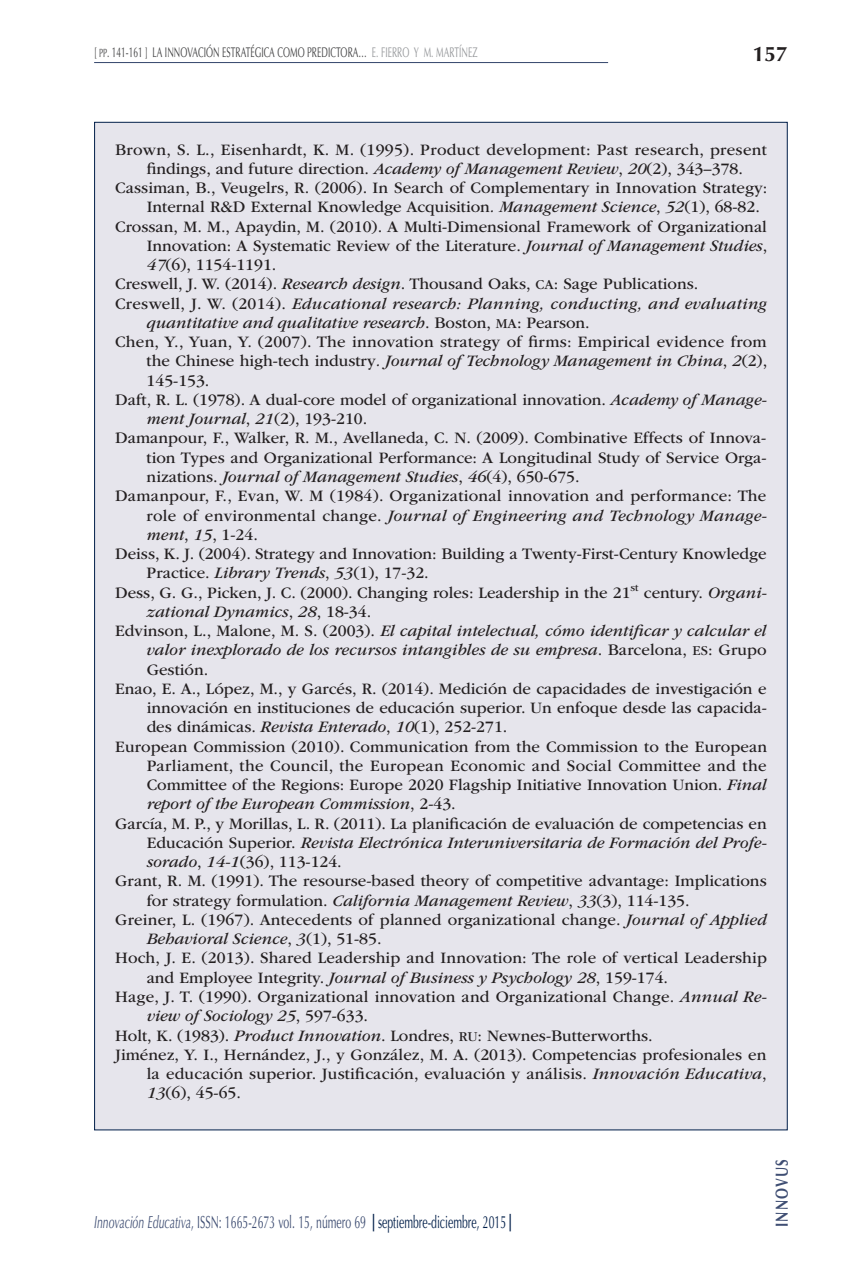
<style>
.page{position:relative;width:862px;height:1274px;background:#fff}
.page>*{position:absolute;margin:0;border:0;box-sizing:border-box;transform-origin:0 0}
.t1{font:700 21px "Optima LT Std";color:#231f20}
.t2{font:17.5px "Optima LT Std";color:#3f4e73;scale:.6 1}
.t3{font:700 17.5px "Optima LT Std";letter-spacing:.1em;color:#3f4e73;scale:.75 1}
.t4{font:16.62px "ITC Garamond Std";color:#231f20}
.t5{font:italic 16.62px "ITC Garamond Std";color:#231f20}
.t6{font:16.62px "ITC Garamond Std";letter-spacing:.02em;color:#231f20}
.t7{font:14px "Optima LT Std";letter-spacing:.01em;color:#3e3e3f;scale:.6 1}
.s1{font-family:"Optima LT Std SC850";font-size:11.9px}
.s2{color:#939598}
.s3{font-style:italic}
.s4{font-family:"ITC Garamond Std Bk SC850";font-size:14.17px}
.s5{font-style:normal}
.s6{font-family:"ITC Garamond Std Bk SC850";font-style:normal;font-size:14.17px}
.s7{font-weight:900;color:#001e49}
.s8{color:#001e49}
</style>
<div class="page">
<hr style="left:94px;top:62px;width:514px;height:1px;background:#32446b">
<div style="left:94px;top:122px;width:693px;height:1008px;background:#e6e5ec;border:1px solid #001e49"></div>
<p class="t7" style="left:94px;top:44px;width:640px">[ <span class="s1">pp</span>. 141-161 ] LA INNOVACIÓN ESTRATÉGICA COMO PREDICTORA… <span class="s2">E. FIERRO Y M. MARTÍNEZ</span></p>
<p class="t1" style="left:752px;top:42px;width:37px">157</p>
<p class="t6" style="left:115px;top:140px;width:653px">Brown, S. L., Eisenhardt, K. M. (1995). Product development: Past research, present</p>
<p class="t4" style="left:147px;top:159px;width:598px">findings, and future direction. <span class="s3">Academy of Management Review</span>, <span class="s3">20</span>(2), 343–378.</p>
<p class="t4" style="left:115px;top:179px;width:653px">Cassiman, B., Veugelrs, R. (2006). In Search of Complementary in Innovation Strategy:</p>
<p class="t4" style="left:147px;top:198px;width:614px">Internal R&amp;D External Knowledge Acquisition<span class="s3">. Management Science</span>, <span class="s3">52</span>(1), 68-82.</p>
<p class="t4" style="left:115px;top:217px;width:653px">Crossan, M. M., Apaydin, M. (2010). A Multi-Dimensional Framework of Organizational</p>
<p class="t4" style="left:147px;top:236px;width:622px">Innovation: A Systematic Review of the Literature. <span class="s3">Journal of Management Studies</span>,</p>
<p class="t4" style="left:147px;top:256px;width:131px"><span class="s3">47</span>(6), 1154-1191.</p>
<p class="t4" style="left:115px;top:275px;width:584px">Creswell, J. W. (2014). <span class="s3">Research design</span>. Thousand Oaks, <span class="s4">CA</span>: Sage Publications.</p>
<p class="t5" style="left:115px;top:294px;width:653px"><span class="s5">Creswell, J. W. (2014).</span> Educational research: Planning, conducting, and evaluating</p>
<p class="t5" style="left:147px;top:313px;width:444px">quantitative and qualitative research<span class="s5">. Boston,</span> <span class="s6">MA</span><span class="s5">: Pearson.</span></p>
<p class="t4" style="left:115px;top:333px;width:653px">Chen, Y., Yuan, Y. (2007). The innovation strategy of firms: Empirical evidence from</p>
<p class="t5" style="left:147px;top:352px;width:622px"><span class="s5">the Chinese high-tech industry</span>. Journal of Technology Management in China<span class="s5">,</span> 2<span class="s5">(2),</span></p>
<p class="t4" style="left:147px;top:371px;width:64px">145-153.</p>
<p class="t4" style="left:115px;top:390px;width:653px">Daft, R. L. (1978). A dual-core model of organizational innovation. <span class="s3">Academy of Manage-</span></p>
<p class="t5" style="left:147px;top:410px;width:222px">ment Journal<span class="s5">,</span> 21<span class="s5">(2), 193-210.</span></p>
<p class="t4" style="left:115px;top:429px;width:652px">Damanpour, F., Walker, R. M., Avellaneda, C. N. (2009). Combinative Effects of Innova-</p>
<p class="t4" style="left:147px;top:448px;width:621px">tion Types and Organizational Performance: A Longitudinal Study of Service Orga-</p>
<p class="t5" style="left:147px;top:467px;width:434px"><span class="s5">nizations.</span> Journal of Management Studies<span class="s5">,</span> 46<span class="s5">(4), 650-675.</span></p>
<p class="t4" style="left:115px;top:487px;width:653px">Damanpour, F., Evan, W. M (1984). Organizational innovation and performance: The</p>
<p class="t5" style="left:147px;top:506px;width:621px"><span class="s5">role of environmental change.</span> Journal of Engineering and Technology Manage-</p>
<p class="t4" style="left:147px;top:525px;width:113px"><span class="s3">ment</span>, <span class="s3">15</span>, 1-24.</p>
<p class="t4" style="left:115px;top:544px;width:653px">Deiss, K. J. (2004). Strategy and Innovation: Building a Twenty-First-Century Knowledge</p>
<p class="t4" style="left:147px;top:564px;width:284px">Practice. <span class="s3">Library Trends</span>, <span class="s3">53</span>(1), 17-32.</p>
<p class="t4" style="left:115px;top:583px;width:653px">Dess, G. G., Picken, J. C. (2000). Changing roles: Leadership in the 21<sup>st</sup> century. <span class="s3">Organi-</span></p>
<p class="t5" style="left:147px;top:602px;width:226px">zational Dynamics<span class="s5">,</span> 28<span class="s5">, 18-34.</span></p>
<p class="t5" style="left:115px;top:621px;width:653px"><span class="s5">Edvinson, L., Malone, M. S. (2003).</span> El capital intelectual, cómo identificar y calcular el</p>
<p class="t5" style="left:147px;top:641px;width:621px">valor inexplorado de los recursos intangibles de su empresa<span class="s5">. Barcelona,</span> <span class="s6">ES</span><span class="s5">: Grupo</span></p>
<p class="t4" style="left:147px;top:660px;width:63px">Gestión.</p>
<p class="t4" style="left:115px;top:679px;width:653px">Enao, E. A., López, M., y Garcés, R. (2014). Medición de capacidades de investigación e</p>
<p class="t4" style="left:147px;top:698px;width:621px">innovación en instituciones de educación superior. Un enfoque desde las capacida-</p>
<p class="t4" style="left:147px;top:718px;width:362px">des dinámicas. <span class="s3">Revista Enterado</span>, <span class="s3">10</span>(1), 252-271.</p>
<p class="t4" style="left:115px;top:737px;width:653px">European Commission (2010). Communication from the Commission to the European</p>
<p class="t6" style="left:147px;top:756px;width:621px">Parliament, the Council, the European Economic and Social Committee and the</p>
<p class="t4" style="left:147px;top:775px;width:621px">Committee of the Regions: Europe 2020 Flagship Initiative Innovation Union. <span class="s3">Final</span></p>
<p class="t5" style="left:147px;top:795px;width:311px">report of the European Commission<span class="s5">, 2-43.</span></p>
<p class="t4" style="left:115px;top:814px;width:653px">García, M. P., y Morillas, L. R. (2011). La planificación de evaluación de competencias en</p>
<p class="t5" style="left:147px;top:833px;width:621px"><span class="s5">Educación Superior.</span> Revista Electrónica Interuniversitaria de Formación del Profe-</p>
<p class="t4" style="left:147px;top:852px;width:197px"><span class="s3">sorado</span>, <span class="s3">14-1</span>(36), 113-124.</p>
<p class="t4" style="left:115px;top:872px;width:653px">Grant, R. M. (1991). The resourse-based theory of competitive advantage: Implications</p>
<p class="t4" style="left:147px;top:891px;width:544px">for strategy formulation. <span class="s3">California Management Review</span>, <span class="s3">33</span>(3), 114-135.</p>
<p class="t4" style="left:115px;top:910px;width:653px">Greiner, L. (1967). Antecedents of planned organizational change. <span class="s3">Journal of Applied</span></p>
<p class="t5" style="left:147px;top:929px;width:236px">Behavioral Science<span class="s5">,</span> 3<span class="s5">(1), 51-85.</span></p>
<p class="t4" style="left:115px;top:949px;width:653px">Hoch, J. E. (2013). Shared Leadership and Innovation: The role of vertical Leadership</p>
<p class="t4" style="left:147px;top:968px;width:523px">and Employee Integrity. <span class="s3">Journal of Business y Psychology 28</span>, 159-174.</p>
<p class="t4" style="left:115px;top:987px;width:653px">Hage, J. T. (1990). Organizational innovation and Organizational Change. <span class="s3">Annual Re-</span></p>
<p class="t5" style="left:147px;top:1006px;width:223px">view of Sociology 25<span class="s5">, 597-633.</span></p>
<p class="t4" style="left:115px;top:1026px;width:539px">Holt, K. (1983). <span class="s3">Product Innovation</span>. Londres, <span class="s4">RU</span>: Newnes-Butterworths.</p>
<p class="t4" style="left:115px;top:1045px;width:652px">Jiménez, Y. I., Hernández, J., y González, M. A. (2013). Competencias profesionales en</p>
<p class="t4" style="left:147px;top:1064px;width:621px">la educación superior. Justificación, evaluación y análisis. <span class="s3">Innovación Educativa</span>,</p>
<p class="t4" style="left:147px;top:1083px;width:96px"><span class="s3">13</span>(6), 45-65.</p>
<p class="t2" style="left:94px;top:1212px;width:697px"><span class="s3">Innovación Educativa</span>, ISSN: 1665-2673 vol. 15, número 69 <span class="s7">|</span> <span class="s8">septiembre-diciembre, 2015</span> <span class="s7">|</span></p>
<p class="t3" style="left:771px;top:1227px;width:93px;rotate:-90deg">INNOVUS</p>
</div>
